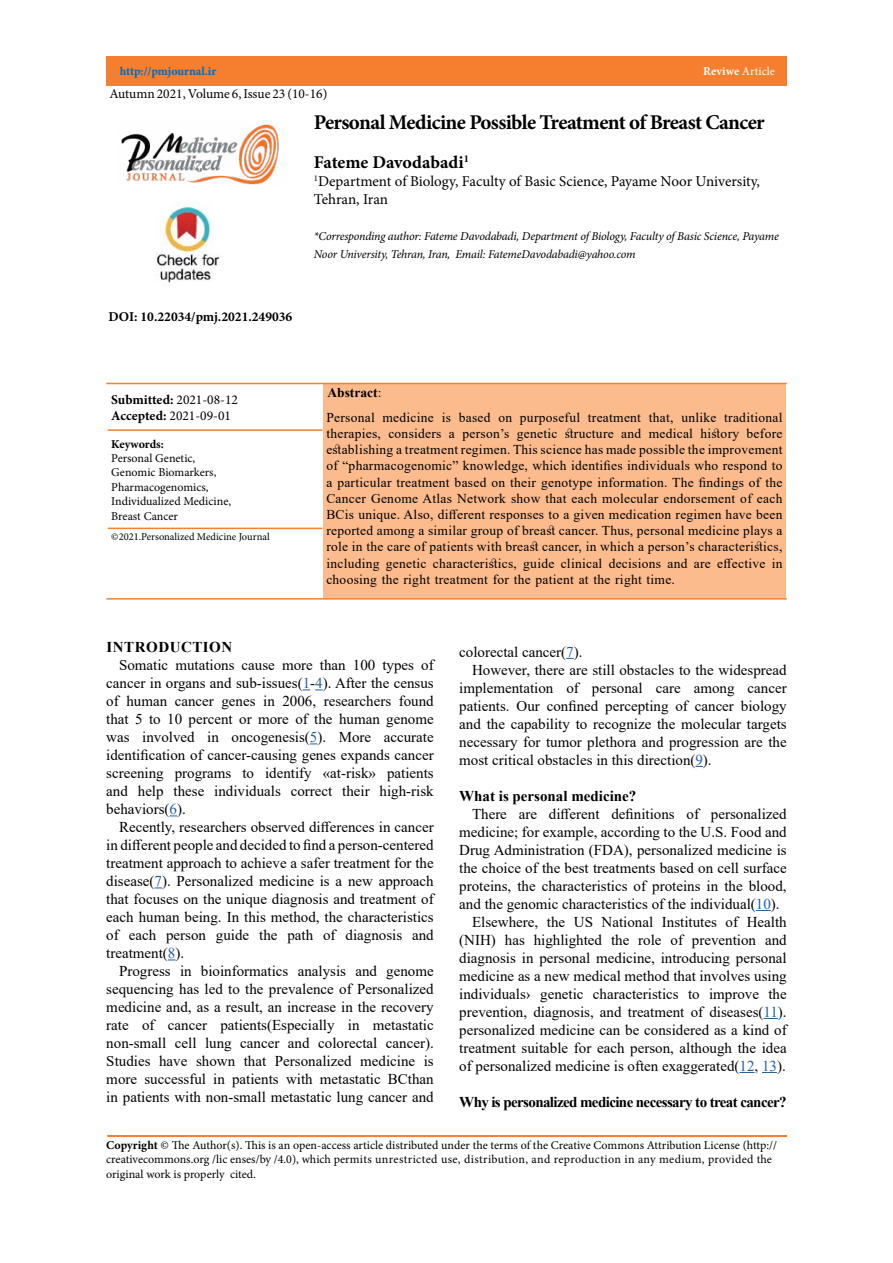
<style>
.page{position:relative;width:893px;height:1263px;background:#fff}
.page>*{position:absolute;margin:0;border:0;box-sizing:border-box;transform-origin:0 0}
.t1{font:700 21px "Minion Pro";letter-spacing:-.03em;color:#000}
.t2{font:700 18px "Minion Pro";color:#000}
.t3{font:15px/18px "Times New Roman";color:#000;text-align:justify}
.t4{font:15px/18px "Minion Pro";color:#000}
.t5{font:700 15px "Times New Roman";letter-spacing:-.04em;color:#000}
.t6{font:700 15px "Times New Roman";color:#000}
.t7{font:700 15px "Times New Roman";letter-spacing:.035em;color:#000}
.t8{font:13.5px/16.2px "Times New Roman";letter-spacing:.02em;color:#000;text-align:justify}
.t9{font:13.5px/16.2px "Minion Pro";color:#000}
.t10{font:700 13.5px "Minion Pro";color:#000}
.t11{font:700 13.5px "Times New Roman";color:#000}
.t12{font:12px/14.4px "Minion Pro";color:#000}
.t13{font:italic 12px/18px "Minion Pro";letter-spacing:-.015em;color:#000}
.t14{font:700 12px "Minion Pro";letter-spacing:-.005em;color:#0069b5}
.t15{font:12px "Minion Pro";color:#fff}
.t16{font:700 12px "Minion Pro";letter-spacing:-.005em;color:#000}
.t17{font:10.5px "Minion Pro";color:#000}
.s1{font-weight:700}
.s2{font-weight:400}
.s3{color:#215e9e}
</style>
<div class="page">
<div style="left:106px;top:56px;width:681px;height:29px;background:#f57f2f"></div>
<img style="left:121px;top:124px;width:158px;height:61px">
<img style="left:156px;top:202px;width:64px;height:81px">
<div style="left:323px;top:383px;width:463px;height:216px;background:#fbbb8c"></div>
<hr style="left:106px;top:383px;width:217px;height:1px;background:#f57f2f">
<hr style="left:108px;top:429px;width:214px;height:2px;background:#f57f2f">
<hr style="left:108px;top:528px;width:214px;height:1px;background:#f57f2f">
<hr style="left:106px;top:598px;width:217px;height:2px;background:#f57f2f">
<hr style="left:323px;top:383px;width:464px;height:1px;background:#f57f2f">
<hr style="left:323px;top:598px;width:464px;height:2px;background:#f57f2f">
<hr style="left:107px;top:1135px;width:680px;height:2px;background:#f57f2f">
<svg style="left:303px;top:689px;width:20px;height:1px"></svg>
<svg style="left:756px;top:910px;width:15px;height:1px"></svg>
<svg style="left:763px;top:1018px;width:15px;height:1px"></svg>
<svg style="left:740px;top:1072px;width:15px;height:1px"></svg>
<svg style="left:762px;top:1072px;width:15px;height:1px"></svg>
<p class="t14" style="left:120px;top:62px;width:98px">http://pmjournal.ir</p>
<p class="t15" style="left:703px;top:63px;width:73px"><span class="s1">Reviwe</span> Article</p>
<p class="t9" style="left:109px;top:86px;width:219px">Autumn 2021, Volume 6, Issue 23 (10-16)</p>
<p class="t10" style="left:108px;top:307px;width:185px">DOI: 10.22034/pmj.2021.249036</p>
<h1 class="t1" style="left:314px;top:108px;width:452px">Personal Medicine Possible Treatment of Breast Cancer</h1>
<p class="t2" style="left:314px;top:150px;width:157px">Fateme Davodabadi<sup>1</sup></p>
<p class="t4" style="left:314px;top:173px;width:448px"><sup>1</sup>Department of Biology, Faculty of Basic Science, Payame Noor University,<br>Tehran, Iran</p>
<p class="t13" style="left:314px;top:227px;width:466px">*Corresponding author: Fateme Davodabadi, Department of Biology, Faculty of Basic Science, Payame<br>Noor University, Tehran, Iran, Email: FatemeDavodabadi@yahoo.com</p>
<p class="t9" style="left:111px;top:391px;width:128px"><span class="s1">Submitted:</span> 2021-08-12<br><span class="s1">Accepted:</span> 2021-09-01</p>
<p class="t16" style="left:111px;top:435px;width:54px">Keywords:</p>
<p class="t12" style="left:111px;top:451px;width:121px">Personal Genetic,<br>Genomic Biomarkers,<br>Pharmacogenomics,<br>Individualized Medicine,<br>Breast Cancer</p>
<p class="t17" style="left:111px;top:530px;width:160px">©2021.Personalized Medicine Journal</p>
<p class="t11" style="left:327px;top:383px;width:55px">Abstract<span class="s2">:</span></p>
<p class="t8" style="left:326px;top:409px;width:458px">Personal medicine is based on purposeful treatment that, unlike traditional therapies, considers a person’s genetic structure and medical history before establishing a treatment regimen. This science has made possible the improvement of “pharmacogenomic” knowledge, which identifies individuals who respond to a particular treatment based on their genotype information. The findings of the Cancer Genome Atlas Network show that each molecular endorsement of each BCis unique. Also, different responses to a given medication regimen have been reported among a similar group of breast cancer. Thus, personal medicine plays a role in the care of patients with breast cancer, in which a person’s characteristics, including genetic characteristics, guide clinical decisions and are effective in choosing the right treatment for the patient at the right time.</p>
<p class="t7" style="left:107px;top:636px;width:127px">INTRODUCTION</p>
<p class="t3" style="left:106px;top:656px;width:329px;text-indent:13px">Somatic mutations cause more than 100 types of cancer in organs and sub-issues(<span class="s3">1</span>-<span class="s3">4</span>). After the census of human cancer genes in 2006, researchers found that 5 to 10 percent or more of the human genome was involved in oncogenesis(<span class="s3">5</span>). More accurate identification of cancer-causing genes expands cancer screening programs to identify «at-risk» patients and help these individuals correct their high-risk behaviors(<span class="s3">6</span>).</p>
<p class="t3" style="left:106px;top:818px;width:329px;text-indent:13px">Recently, researchers observed differences in cancer in different people and decided to find a person-centered treatment approach to achieve a safer treatment for the disease(<span class="s3">7</span>). Personalized medicine is a new approach that focuses on the unique diagnosis and treatment of each human being. In this method, the characteristics of each person guide the path of diagnosis and treatment(<span class="s3">8</span>).</p>
<p class="t3" style="left:106px;top:962px;width:329px;text-indent:13px">Progress in bioinformatics analysis and genome sequencing has led to the prevalence of Personalized medicine and, as a result, an increase in the recovery rate of cancer patients(Especially in metastatic non-small cell lung cancer and colorectal cancer).<br>Studies have shown that Personalized medicine is more successful in patients with metastatic BCthan in patients with non-small metastatic lung cancer and</p>
<p class="t3" style="left:459px;top:642px;width:125px">colorectal cancer(<span class="s3">7</span>).</p>
<p class="t3" style="left:472px;top:660px;width:316px">However, there are still obstacles to the widespread</p>
<p class="t3" style="left:459px;top:678px;width:329px">implementation of personal care among cancer</p>
<p class="t3" style="left:459px;top:696px;width:329px">patients. Our confined percepting of cancer biology</p>
<p class="t3" style="left:459px;top:714px;width:329px">and the capability to recognize the molecular targets</p>
<p class="t3" style="left:459px;top:732px;width:329px">necessary for tumor plethora and progression are the</p>
<p class="t3" style="left:459px;top:750px;width:254px">most critical obstacles in this direction(<span class="s3">9</span>).</p>
<p class="t6" style="left:459px;top:785px;width:179px">What is personal medicine?</p>
<p class="t3" style="left:472px;top:804px;width:316px">There are different definitions of personalized</p>
<p class="t3" style="left:459px;top:822px;width:329px">medicine; for example, according to the U.S. Food and</p>
<p class="t3" style="left:459px;top:840px;width:329px">Drug Administration (FDA), personalized medicine is</p>
<p class="t3" style="left:459px;top:858px;width:329px">the choice of the best treatments based on cell surface</p>
<p class="t3" style="left:459px;top:876px;width:329px">proteins, the characteristics of proteins in the blood,</p>
<p class="t3" style="left:459px;top:894px;width:322px">and the genomic characteristics of the individual(<span class="s3">10</span>).</p>
<p class="t3" style="left:472px;top:912px;width:316px">Elsewhere, the US National Institutes of Health</p>
<p class="t3" style="left:459px;top:930px;width:329px">(NIH) has highlighted the role of prevention and</p>
<p class="t3" style="left:459px;top:948px;width:329px">diagnosis in personal medicine, introducing personal</p>
<p class="t3" style="left:459px;top:966px;width:329px">medicine as a new medical method that involves using</p>
<p class="t3" style="left:459px;top:984px;width:329px">individuals› genetic characteristics to improve the</p>
<p class="t3" style="left:459px;top:1002px;width:329px">prevention, diagnosis, and treatment of diseases(<span class="s3">11</span>).</p>
<p class="t3" style="left:459px;top:1020px;width:329px">personalized medicine can be considered as a kind of</p>
<p class="t3" style="left:459px;top:1038px;width:329px">treatment suitable for each person, although the idea</p>
<p class="t3" style="left:459px;top:1056px;width:328px">of personalized medicine is often exaggerated(<span class="s3">12</span>, <span class="s3">13</span>).</p>
<p class="t5" style="left:459px;top:1091px;width:329px">Why is personalized medicine necessary to treat cancer?</p>
<p class="t12" style="left:106px;top:1138px;width:672px"><span class="s1">Copyright</span> © The Author(s). This is an open-access article distributed under the terms of the Creative Commons Attribution License (http:// creativecommons.org /lic enses/by /4.0), which permits unrestricted use, distribution, and reproduction in any medium, provided the original work is properly cited.</p>
</div>
